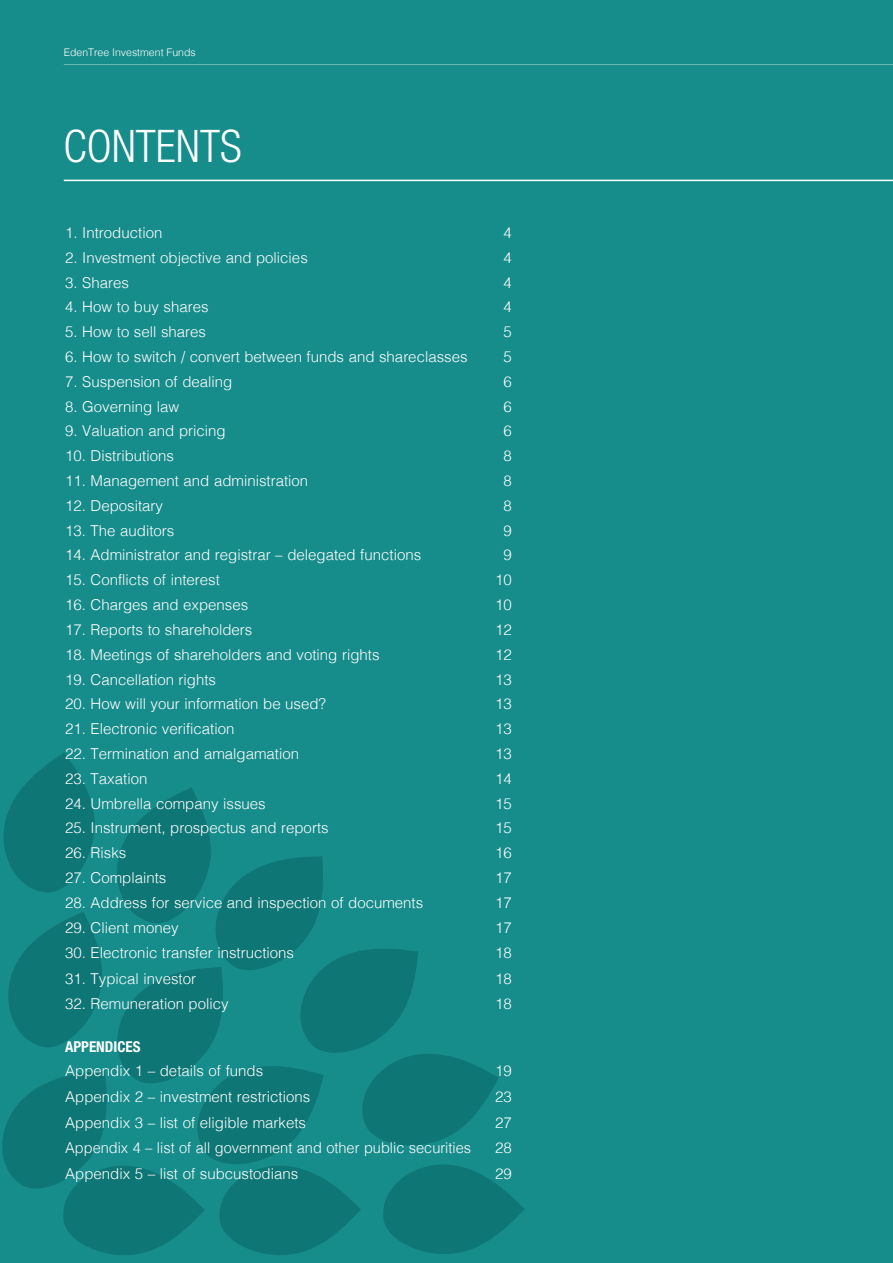
<style>
.page{position:relative;width:893px;height:1263px;background:#168c8b}
.page>*{position:absolute;margin:0;border:0;box-sizing:border-box;transform-origin:0 0}
.t1{font:300 condensed 45px "Helvetica Neue LT";color:#fff}
.t2{font:300 15px "Helvetica";color:#fff}
.t3{font:700 condensed 15px "Helvetica Neue LT";color:#fff}
.t4{font:300 10.5px "Helvetica";color:#fff}
</style>
<div class="page">
<svg style="left:2px;top:753px;width:522px;height:502px"></svg>
<hr style="left:64px;top:64px;width:829px;height:1px;background:#6fbbb4">
<hr style="left:64px;top:180px;width:829px;height:1px;background:#fff">
<p class="t4" style="left:64px;top:43px;width:133px">EdenTree Investment Funds</p>
<h1 class="t1" style="left:63px;top:121px;width:180px">CONTENTS</h1>
<p class="t2" style="left:65px;top:220px;width:99px">1. Introduction</p>
<p class="t2" style="left:503px;top:220px;width:10px">4</p>
<p class="t2" style="left:65px;top:245px;width:244px">2. Investment objective and policies</p>
<p class="t2" style="left:503px;top:245px;width:10px">4</p>
<p class="t2" style="left:65px;top:269px;width:65px">3. Shares</p>
<p class="t2" style="left:503px;top:269px;width:10px">4</p>
<p class="t2" style="left:65px;top:294px;width:145px">4. How to buy shares</p>
<p class="t2" style="left:503px;top:294px;width:10px">4</p>
<p class="t2" style="left:65px;top:319px;width:142px">5. How to sell shares</p>
<p class="t2" style="left:503px;top:319px;width:10px">5</p>
<p class="t2" style="left:65px;top:344px;width:404px">6. How to switch / convert between funds and shareclasses</p>
<p class="t2" style="left:503px;top:344px;width:10px">5</p>
<p class="t2" style="left:65px;top:369px;width:169px">7. Suspension of dealing</p>
<p class="t2" style="left:503px;top:369px;width:10px">6</p>
<p class="t2" style="left:65px;top:393px;width:116px">8. Governing law</p>
<p class="t2" style="left:503px;top:393px;width:10px">6</p>
<p class="t2" style="left:65px;top:418px;width:162px">9. Valuation and pricing</p>
<p class="t2" style="left:503px;top:418px;width:10px">6</p>
<p class="t2" style="left:65px;top:443px;width:110px">10. Distributions</p>
<p class="t2" style="left:503px;top:443px;width:10px">8</p>
<p class="t2" style="left:65px;top:468px;width:245px">11. Management and administration</p>
<p class="t2" style="left:503px;top:468px;width:10px">8</p>
<p class="t2" style="left:65px;top:493px;width:99px">12. Depositary</p>
<p class="t2" style="left:503px;top:493px;width:10px">8</p>
<p class="t2" style="left:65px;top:518px;width:111px">13. The auditors</p>
<p class="t2" style="left:503px;top:518px;width:10px">9</p>
<p class="t2" style="left:65px;top:542px;width:357px">14. Administrator and registrar – delegated functions</p>
<p class="t2" style="left:503px;top:542px;width:10px">9</p>
<p class="t2" style="left:65px;top:567px;width:156px">15. Conflicts of interest</p>
<p class="t2" style="left:495px;top:567px;width:18px">10</p>
<p class="t2" style="left:65px;top:592px;width:184px">16. Charges and expenses</p>
<p class="t2" style="left:495px;top:592px;width:18px">10</p>
<p class="t2" style="left:65px;top:617px;width:189px">17. Reports to shareholders</p>
<p class="t2" style="left:495px;top:617px;width:18px">12</p>
<p class="t2" style="left:65px;top:642px;width:316px">18. Meetings of shareholders and voting rights</p>
<p class="t2" style="left:495px;top:642px;width:18px">12</p>
<p class="t2" style="left:65px;top:666px;width:152px">19. Cancellation rights</p>
<p class="t2" style="left:495px;top:666px;width:18px">13</p>
<p class="t2" style="left:65px;top:691px;width:262px">20. How will your information be used?</p>
<p class="t2" style="left:495px;top:691px;width:18px">13</p>
<p class="t2" style="left:65px;top:716px;width:171px">21. Electronic verification</p>
<p class="t2" style="left:495px;top:716px;width:18px">13</p>
<p class="t2" style="left:65px;top:741px;width:235px">22. Termination and amalgamation</p>
<p class="t2" style="left:495px;top:741px;width:18px">13</p>
<p class="t2" style="left:65px;top:766px;width:84px">23. Taxation</p>
<p class="t2" style="left:495px;top:766px;width:18px">14</p>
<p class="t2" style="left:65px;top:790px;width:202px">24. Umbrella company issues</p>
<p class="t2" style="left:495px;top:790px;width:18px">15</p>
<p class="t2" style="left:65px;top:815px;width:265px">25. Instrument, prospectus and reports</p>
<p class="t2" style="left:495px;top:815px;width:18px">15</p>
<p class="t2" style="left:65px;top:840px;width:63px">26. Risks</p>
<p class="t2" style="left:495px;top:840px;width:18px">16</p>
<p class="t2" style="left:65px;top:865px;width:103px">27. Complaints</p>
<p class="t2" style="left:495px;top:865px;width:18px">17</p>
<p class="t2" style="left:65px;top:890px;width:360px">28. Address for service and inspection of documents</p>
<p class="t2" style="left:495px;top:890px;width:18px">17</p>
<p class="t2" style="left:65px;top:914px;width:115px">29. Client money</p>
<p class="t2" style="left:495px;top:914px;width:18px">17</p>
<p class="t2" style="left:65px;top:940px;width:230px">30. Electronic transfer instructions</p>
<p class="t2" style="left:495px;top:940px;width:18px">18</p>
<p class="t2" style="left:65px;top:966px;width:132px">31. Typical investor</p>
<p class="t2" style="left:495px;top:966px;width:18px">18</p>
<p class="t2" style="left:65px;top:991px;width:165px">32. Remuneration policy</p>
<p class="t2" style="left:495px;top:991px;width:18px">18</p>
<p class="t3" style="left:65px;top:1037px;width:77px">APPENDICES</p>
<p class="t2" style="left:65px;top:1058px;width:199px">Appendix 1 – details of funds</p>
<p class="t2" style="left:495px;top:1058px;width:18px">19</p>
<p class="t2" style="left:65px;top:1084px;width:247px">Appendix 2 – investment restrictions</p>
<p class="t2" style="left:495px;top:1084px;width:18px">23</p>
<p class="t2" style="left:65px;top:1109px;width:242px">Appendix 3 – list of eligible markets</p>
<p class="t2" style="left:495px;top:1109px;width:18px">27</p>
<p class="t2" style="left:65px;top:1135px;width:407px">Appendix 4 – list of all government and other public securities</p>
<p class="t2" style="left:495px;top:1135px;width:18px">28</p>
<p class="t2" style="left:65px;top:1161px;width:235px">Appendix 5 – list of subcustodians</p>
<p class="t2" style="left:495px;top:1161px;width:18px">29</p>
</div>
